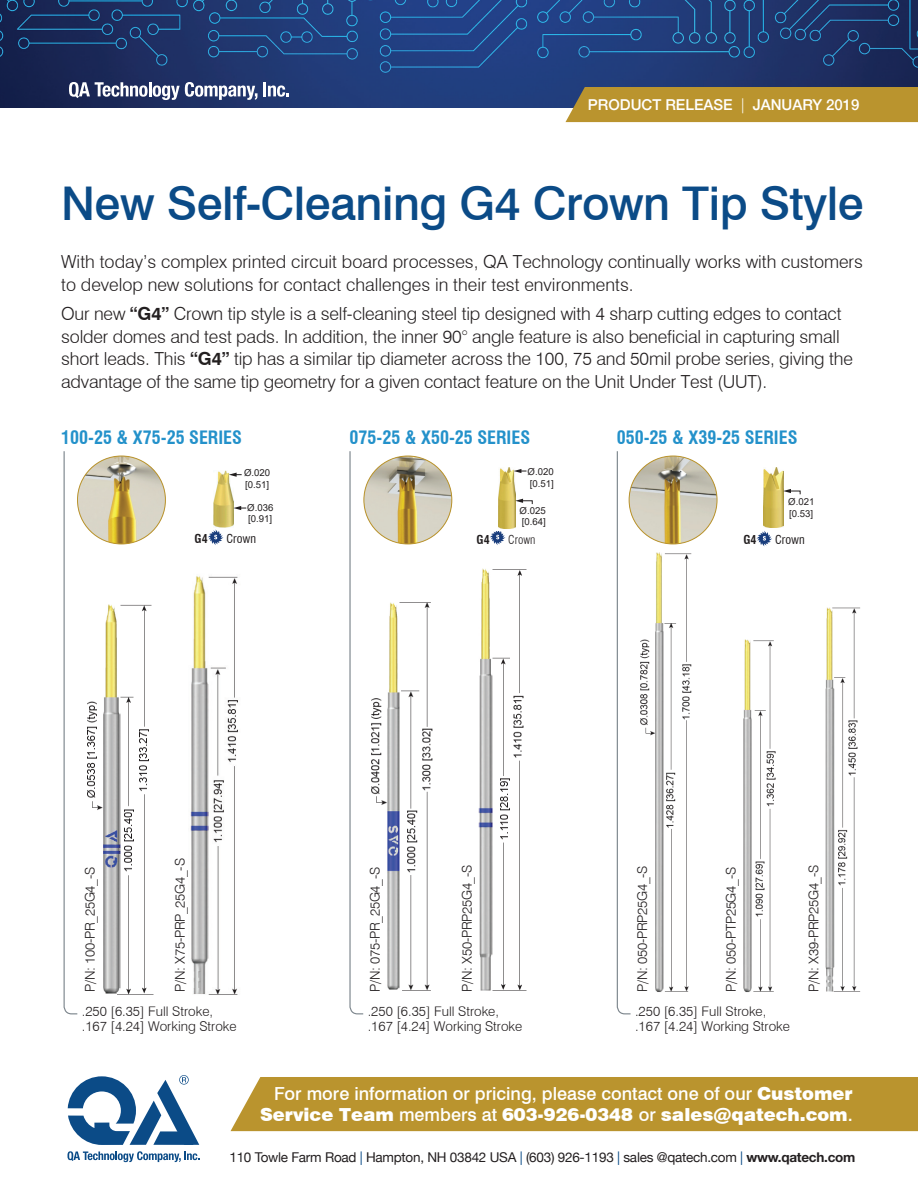
<style>
.page{position:relative;width:918px;height:1188px;background:#fff}
.page>*{position:absolute;margin:0;border:0;box-sizing:border-box;transform-origin:0 0}
.t1{font:500 46.5px "Swiss 721 BT";letter-spacing:-.01em;color:#0b4b87}
.t2{font:300 18px/22.5px "Swiss 721 BT";letter-spacing:-.01em;color:#231f20}
.t3{font:500 18px/21px "Swiss 721 BT";color:#fff;text-align:right}
.t4{font:700 condensed 18px "Swiss 721 BT";color:#2391ca}
.t5{font:500 15px "Helvetica Neue";color:#fff}
.t6{font:300 13.5px/15.3px "Swiss 721 BT";color:#231f20}
.t7{font:300 13.5px "Swiss 721 BT";letter-spacing:-.02em;color:#231f20}
.t8{font:13.5px "Helvetica Neue";letter-spacing:-.02em;color:#231f20}
.t9{font:condensed 12px "Swiss 721 BT";color:#231f20}
.t10{font:700 condensed 12px "Swiss 721 BT";color:#231f20}
.t11{font:300 condensed 12px "Swiss 721 BT";color:#231f20}
.t12{font:9.6px/11.6px "Arial";color:#231f20}
.t13{font:9.6px/11.6px "Arial";color:#201d1e}
.s1{font-weight:300}
.s2{font-weight:700}
.s3{font-weight:900}
.s4{color:#0b4b87}
</style>
<div class="page">
<img style="left:0;top:0;width:918px;height:107px">
<div style="left:566px;top:87px;width:352px;height:35px;background:#ba942e"></div>
<svg style="left:69px;top:82px;width:188px;height:18px"></svg>
<hr style="left:263px;top:82px;width:3px;height:14px;background:#fff">
<svg style="left:268px;top:85px;width:21px;height:12px"></svg>
<div style="left:231px;top:1077px;width:687px;height:54px;background:#ba942e"></div>
<img style="left:87px;top:604px;width:67px;height:391px">
<img style="left:371px;top:602px;width:62px;height:389px">
<img style="left:78px;top:456px;width:87px;height:88px;border-radius:44px">
<img style="left:364px;top:456px;width:88px;height:88px;border-radius:44px">
<img style="left:629px;top:456px;width:88px;height:88px;border-radius:44px">
<img style="left:478px;top:568px;width:49px;height:423px">
<img style="left:190px;top:576px;width:48px;height:419px">
<img style="left:640px;top:552px;width:52px;height:440px">
<img style="left:743px;top:639px;width:33px;height:353px">
<img style="left:825px;top:607px;width:36px;height:385px">
<svg style="left:490px;top:531px;width:15px;height:14px"></svg>
<img style="left:499px;top:468px;width:16px;height:61px">
<svg style="left:515px;top:499px;width:18px;height:6px"></svg>
<svg style="left:514px;top:469px;width:13px;height:4px"></svg>
<svg style="left:208px;top:529px;width:15px;height:16px"></svg>
<img style="left:213px;top:471px;width:20px;height:57px">
<svg style="left:229px;top:473px;width:13px;height:4px"></svg>
<svg style="left:233px;top:506px;width:13px;height:4px"></svg>
<svg style="left:756px;top:531px;width:16px;height:15px"></svg>
<img style="left:764px;top:467px;width:19px;height:60px">
<svg style="left:783px;top:489px;width:18px;height:6px"></svg>
<svg style="left:68px;top:1075px;width:131px;height:70px"></svg>
<svg style="left:68px;top:1151px;width:132px;height:11px"></svg>
<p class="t5" style="left:588px;top:93px;width:273px">PRODUCT RELEASE <span class="s1">|</span> JANUARY 2019</p>
<h1 class="t1" style="left:61px;top:175px;width:804px">New Self-Cleaning G4 Crown Tip Style</h1>
<p class="t2" style="left:61px;top:251px;width:803px">With today’s complex printed circuit board processes, QA Technology continually works with customers to develop new solutions for contact challenges in their test environments.</p>
<p class="t2" style="left:61px;top:302px;width:793px">Our new <span class="s2">“G4”</span> Crown tip style is a self-cleaning steel tip designed with 4 sharp cutting edges to contact solder domes and test pads. In addition, the inner 90° angle feature is also beneficial in capturing small short leads. This <span class="s2">“G4”</span> tip has a similar tip diameter across the 100, 75 and 50mil probe series, giving the advantage of the same tip geometry for a given contact feature on the Unit Under Test (UUT).</p>
<p class="t4" style="left:61px;top:426px;width:182px">100-25 &amp; X75-25 SERIES</p>
<p class="t4" style="left:349px;top:426px;width:182px">075-25 &amp; X50-25 SERIES</p>
<p class="t4" style="left:617px;top:426px;width:182px">050-25 &amp; X39-25 SERIES</p>
<p class="t13" style="left:244px;top:467px;width:28px">Ø.020 [0.51]</p>
<p class="t13" style="left:247px;top:502px;width:28px">Ø.036 [0.91]</p>
<p class="t12" style="left:528px;top:466px;width:28px">Ø.020 [0.51]</p>
<p class="t12" style="left:520px;top:504px;width:28px">Ø.025 [0.64]</p>
<p class="t12" style="left:788px;top:496px;width:28px">Ø.021 [0.53]</p>
<p class="t10" style="left:195px;top:531px;width:15px">G4</p>
<p class="t9" style="left:226px;top:531px;width:31px">Crown</p>
<p class="t10" style="left:477px;top:533px;width:15px">G4</p>
<p class="t11" style="left:508px;top:533px;width:29px">Crown</p>
<p class="t10" style="left:743px;top:533px;width:15px">G4</p>
<p class="t9" style="left:775px;top:533px;width:31px">Crown</p>
<p class="t7" style="left:82px;top:992px;width:126px;rotate:-90deg">P/N: 100-PR_25G4_-S</p>
<p class="t7" style="left:172px;top:992px;width:135px;rotate:-90deg">P/N: X75-PRP_25G4_-S</p>
<p class="t7" style="left:367px;top:992px;width:126px;rotate:-90deg">P/N: 075-PR_25G4_-S</p>
<p class="t7" style="left:459px;top:992px;width:128px;rotate:-90deg">P/N: X50-PRP25G4_-S</p>
<p class="t7" style="left:634px;top:992px;width:128px;rotate:-90deg">P/N: 050-PRP25G4_-S</p>
<p class="t7" style="left:723px;top:992px;width:126px;rotate:-90deg">P/N: 050-PTP25G4_-S</p>
<p class="t7" style="left:805px;top:992px;width:128px;rotate:-90deg">P/N: X39-PRP25G4_-S</p>
<p class="t6" style="left:82px;top:1003px;width:156px">.250 [6.35] Full Stroke, .167 [4.24] Working Stroke</p>
<p class="t6" style="left:368px;top:1003px;width:156px">.250 [6.35] Full Stroke, .167 [4.24] Working Stroke</p>
<p class="t6" style="left:635px;top:1003px;width:156px">.250 [6.35] Full Stroke, .167 [4.24] Working Stroke</p>
<p class="t3" style="left:260px;top:1083px;width:594px">For more information or pricing, please contact one of our <span class="s3">Customer<br>Service Team</span> members at <span class="s3">603-926-0348</span> or <span class="s3">sales@qatech.com</span>.</p>
<p class="t8" style="left:229px;top:1147px;width:628px">110 Towle Farm Road <span class="s4">|</span> Hampton, NH 03842 USA <span class="s4">|</span> (603) 926-1193 <span class="s4">|</span> sales @qatech.com <span class="s4">|</span> <span class="s2">www.qatech.com</span></p>
</div>
